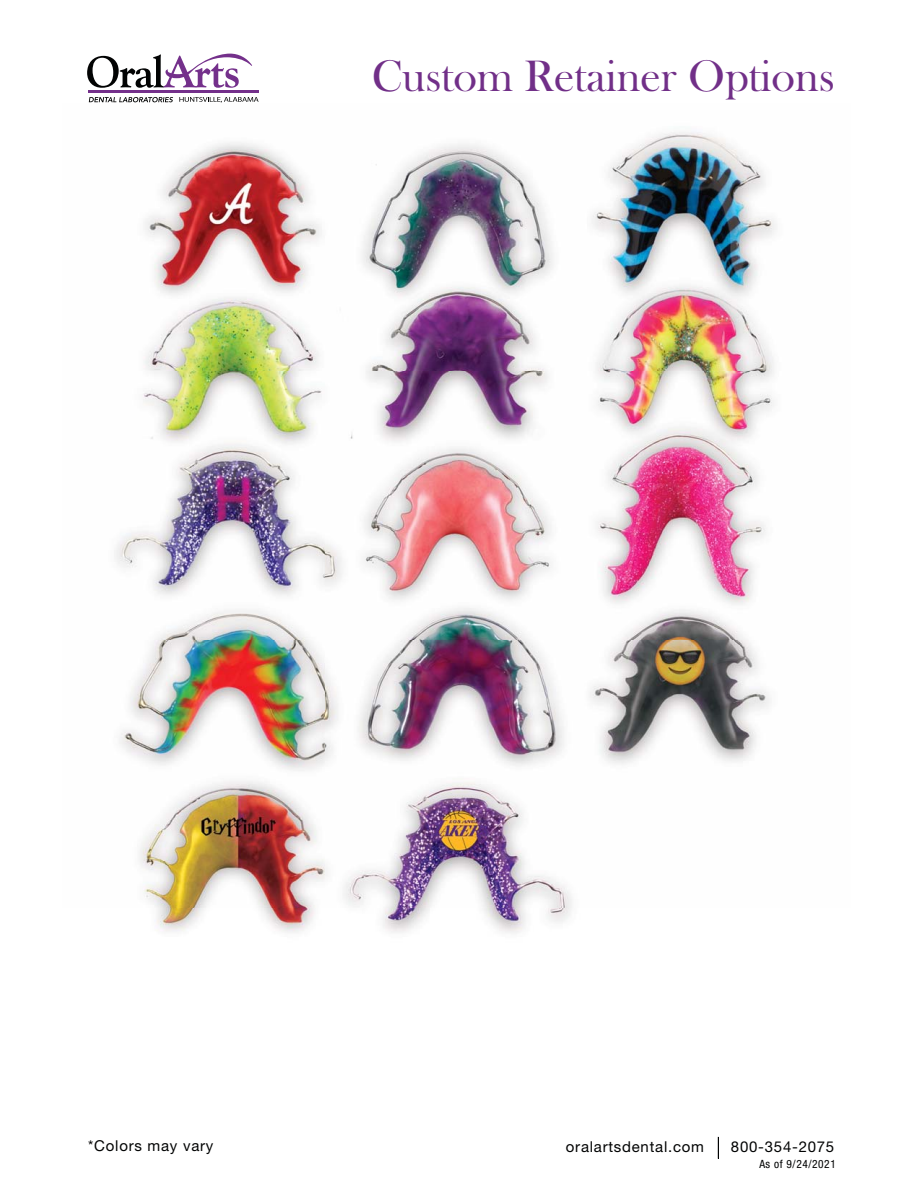
<style>
.page{position:relative;width:918px;height:1188px;background:#fff}
.page>*{position:absolute;margin:0;border:0;box-sizing:border-box;transform-origin:0 0}
.t1{font:45.45px "Bask Old Face";color:#712f88}
.t2{font:15px "Helvetica Neue LT Std";letter-spacing:.05em;color:#020303}
.t3{font:condensed 11.4px "Helvetica Neue LT Std";letter-spacing:.05em;color:#020303}
</style>
<div class="page">
<svg style="left:718px;top:1137px;width:1px;height:22px"></svg>
<hr style="left:88px;top:90px;width:171px;height:3px;background:#74308b">
<svg style="left:89px;top:97px;width:84px;height:5px"></svg>
<svg style="left:87px;top:54px;width:165px;height:34px"></svg>
<svg style="left:179px;top:97px;width:80px;height:6px"></svg>
<img style="left:114px;top:132px;width:662px;height:801px">
<h1 class="t1" style="left:372px;top:60px;width:465px">Custom Retainer Options</h1>
<p class="t2" style="left:88px;top:1138px;width:127px">*Colors may vary</p>
<p class="t2" style="left:566px;top:1138px;width:140px">oralartsdental.com</p>
<p class="t2" style="left:731px;top:1138px;width:105px">800-354-2075</p>
<p class="t3" style="left:759px;top:1160px;width:78px">As of 9/24/2021</p>
</div>
